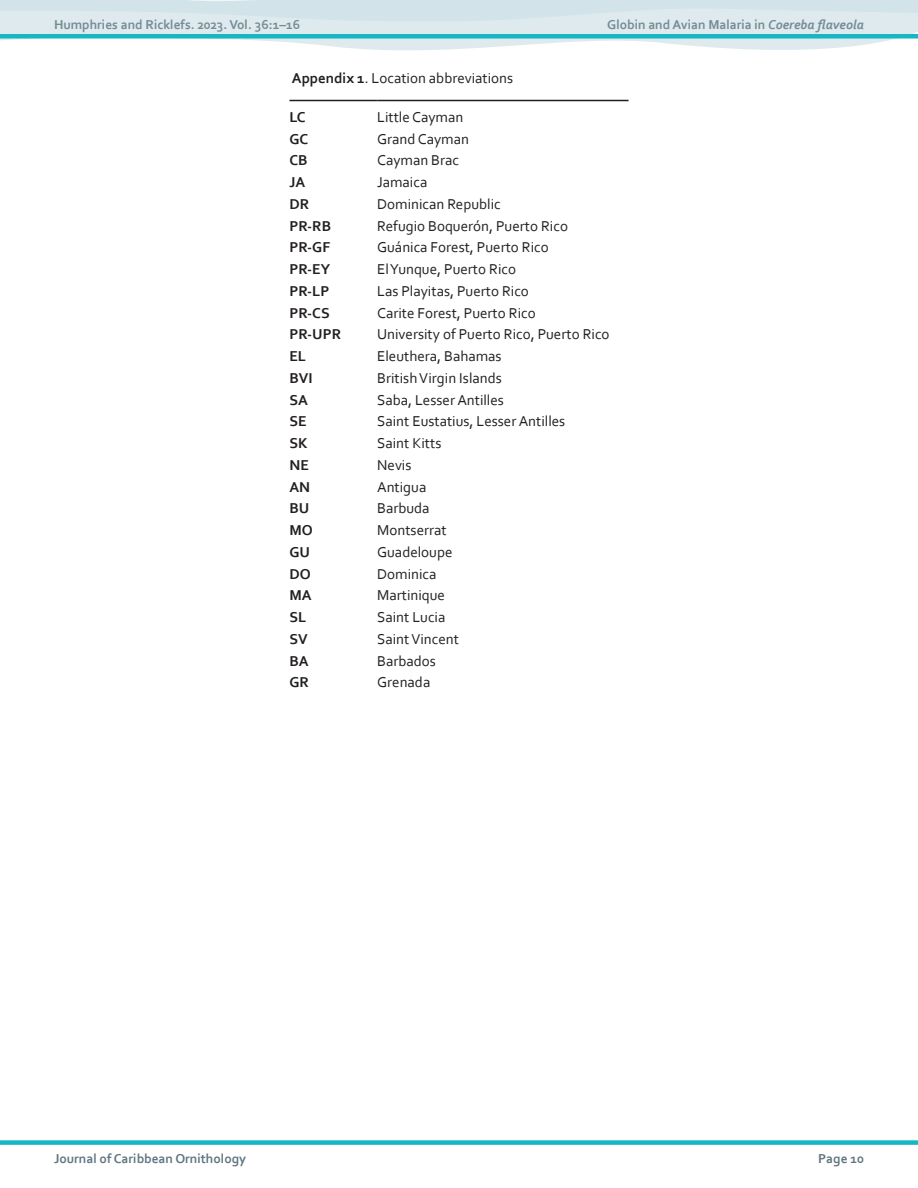
<style>
.page{position:relative;width:918px;height:1188px;background:#fff}
.page>*{position:absolute;margin:0;border:0;box-sizing:border-box;transform-origin:0 0}
.t1{font:15px "Corbel";color:#231f20}
.t2{font:700 15px "Corbel";color:#231f20}
.t3{font:700 13.5px "Corbel";color:#758b95}
.t4{font:700 13.5px "Corbel";color:#5f7682}
.s1{font-style:italic}
.s2{font-weight:700}
</style>
<div class="page">
<svg style="left:0;top:0;width:918px;height:51px;fill:#deeaee"></svg>
<div style="left:0;top:1140px;width:918px;height:5px;background:#16b7c3"></div>
<hr style="left:289px;top:100px;width:88px;height:1px;background:#231f20">
<hr style="left:377px;top:100px;width:252px;height:1px;background:#231f20">
<div style="left:0;top:34px;width:918px;height:5px;background:#16b7c3"></div>
<p class="t3" style="left:54px;top:16px;width:248px">Humphries and Ricklefs. 2023. Vol. 36:1–16</p>
<p class="t3" style="left:607px;top:16px;width:258px">Globin and Avian Malaria in <span class="s1">Coereba flaveola</span></p>
<p class="t1" style="left:292px;top:68px;width:223px"><span class="s2">Appendix 1</span>. Location abbreviations</p>
<p class="t2" style="left:289px;top:108px;width:18px">LC</p>
<p class="t1" style="left:377px;top:108px;width:88px">Little Cayman</p>
<p class="t2" style="left:289px;top:129px;width:20px">GC</p>
<p class="t1" style="left:377px;top:129px;width:93px">Grand Cayman</p>
<p class="t2" style="left:289px;top:151px;width:20px">CB</p>
<p class="t1" style="left:377px;top:151px;width:83px">Cayman Brac</p>
<p class="t2" style="left:289px;top:173px;width:17px">JA</p>
<p class="t1" style="left:377px;top:173px;width:52px">Jamaica</p>
<p class="t2" style="left:289px;top:195px;width:21px">DR</p>
<p class="t1" style="left:377px;top:195px;width:125px">Dominican Republic</p>
<p class="t2" style="left:289px;top:216px;width:43px">PR-RB</p>
<p class="t1" style="left:377px;top:216px;width:192px">Refugio Boquerón, Puerto Rico</p>
<p class="t2" style="left:289px;top:238px;width:42px">PR-GF</p>
<p class="t1" style="left:377px;top:238px;width:173px">Guánica Forest, Puerto Rico</p>
<p class="t2" style="left:289px;top:260px;width:42px">PR-EY</p>
<p class="t1" style="left:377px;top:260px;width:140px">El Yunque, Puerto Rico</p>
<p class="t2" style="left:289px;top:282px;width:41px">PR-LP</p>
<p class="t1" style="left:377px;top:282px;width:153px">Las Playitas, Puerto Rico</p>
<p class="t2" style="left:289px;top:303px;width:42px">PR-CS</p>
<p class="t1" style="left:377px;top:303px;width:160px">Carite Forest, Puerto Rico</p>
<p class="t2" style="left:289px;top:325px;width:53px">PR-UPR</p>
<p class="t1" style="left:377px;top:325px;width:234px">University of Puerto Rico, Puerto Rico</p>
<p class="t2" style="left:289px;top:347px;width:18px">EL</p>
<p class="t1" style="left:377px;top:347px;width:126px">Eleuthera, Bahamas</p>
<p class="t2" style="left:289px;top:369px;width:25px">BVI</p>
<p class="t1" style="left:377px;top:369px;width:126px">British Virgin Islands</p>
<p class="t2" style="left:289px;top:390px;width:20px">SA</p>
<p class="t1" style="left:377px;top:390px;width:128px">Saba, Lesser Antilles</p>
<p class="t2" style="left:289px;top:412px;width:19px">SE</p>
<p class="t1" style="left:377px;top:412px;width:190px">Saint Eustatius, Lesser Antilles</p>
<p class="t2" style="left:289px;top:434px;width:20px">SK</p>
<p class="t1" style="left:377px;top:434px;width:66px">Saint Kitts</p>
<p class="t2" style="left:289px;top:456px;width:21px">NE</p>
<p class="t1" style="left:377px;top:456px;width:36px">Nevis</p>
<p class="t2" style="left:289px;top:477px;width:22px">AN</p>
<p class="t1" style="left:377px;top:477px;width:51px">Antigua</p>
<p class="t2" style="left:289px;top:499px;width:21px">BU</p>
<p class="t1" style="left:377px;top:499px;width:54px">Barbuda</p>
<p class="t2" style="left:289px;top:521px;width:25px">MO</p>
<p class="t1" style="left:377px;top:521px;width:71px">Montserrat</p>
<p class="t2" style="left:289px;top:543px;width:22px">GU</p>
<p class="t1" style="left:377px;top:543px;width:77px">Guadeloupe</p>
<p class="t2" style="left:289px;top:564px;width:23px">DO</p>
<p class="t1" style="left:377px;top:564px;width:61px">Dominica</p>
<p class="t2" style="left:289px;top:586px;width:24px">MA</p>
<p class="t1" style="left:377px;top:586px;width:69px">Martinique</p>
<p class="t2" style="left:289px;top:608px;width:18px">SL</p>
<p class="t1" style="left:377px;top:608px;width:70px">Saint Lucia</p>
<p class="t2" style="left:289px;top:630px;width:20px">SV</p>
<p class="t1" style="left:377px;top:630px;width:83px">Saint Vincent</p>
<p class="t2" style="left:289px;top:651px;width:21px">BA</p>
<p class="t1" style="left:377px;top:651px;width:60px">Barbados</p>
<p class="t2" style="left:289px;top:673px;width:21px">GR</p>
<p class="t1" style="left:377px;top:673px;width:55px">Grenada</p>
<p class="t4" style="left:54px;top:1150px;width:194px">Journal of Caribbean Ornithology</p>
<p class="t4" style="left:818px;top:1150px;width:47px">Page 10</p>
</div>
